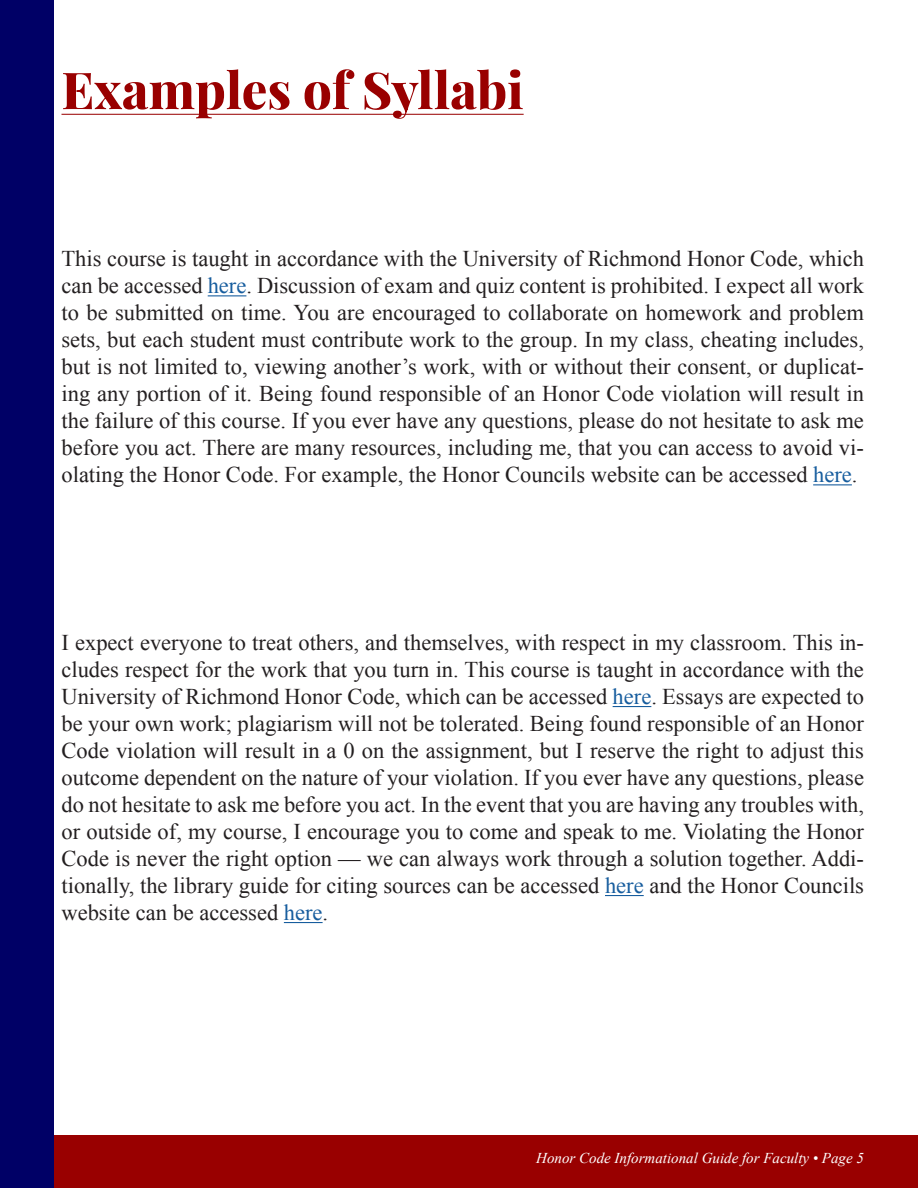
<style>
.page{position:relative;width:918px;height:1188px;background:#fff}
.page>*{position:absolute;margin:0;border:0;box-sizing:border-box;transform-origin:0 0}
.t1{font:800 51px "Playfair Display";color:#900}
.t2{font:22.5px/27px "Times New Roman";color:#231f20;text-align:justify}
.t3{font:italic 15px "Times New Roman";color:#fff}
.s1{color:#175d9e}
</style>
<div class="page">
<div style="left:54px;top:1136px;width:864px;height:52px;background:#900"></div>
<div style="left:0;top:0;width:54px;height:1188px;background:#006"></div>
<hr style="left:62px;top:114px;width:462px;height:1px;background:#900">
<hr style="left:208px;top:295px;width:38px;height:1px;background:#175d9e">
<hr style="left:813px;top:484px;width:39px;height:1px;background:#175d9e">
<hr style="left:613px;top:706px;width:38px;height:1px;background:#175d9e">
<hr style="left:605px;top:895px;width:39px;height:1px;background:#175d9e">
<hr style="left:284px;top:922px;width:39px;height:1px;background:#175d9e">
<p class="t1" style="left:62px;top:50px;width:464px">Examples of Syllabi</p>
<p class="t2" style="left:62px;top:245px;width:804px">This course is taught in accordance with the University of Richmond Honor Code, which can be accessed <span class="s1">here</span>. Discussion of exam and quiz content is prohibited. I expect all work to be submitted on time. You are encouraged to collaborate on homework and problem sets, but each student must contribute work to the group. In my class, cheating includes, but is not limited to, viewing another’s work, with or without their consent, or duplicat&shy;ing any portion of it. Being found responsible of an Honor Code violation will result in the failure of this course. If you ever have any questions, please do not hesitate to ask me before you act. There are many resources, including me, that you can access to avoid vi&shy;olating the Honor Code. For example, the Honor Councils website can be accessed <span class="s1">here</span>.</p>
<p class="t2" style="left:62px;top:629px;width:804px">I expect everyone to treat others, and themselves, with respect in my classroom. This in&shy;cludes respect for the work that you turn in. This course is taught in accordance with the University of Richmond Honor Code, which can be accessed <span class="s1">here</span>. Essays are expected to be your own work; plagiarism will not be tolerated. Being found responsible of an Honor Code violation will result in a 0 on the assignment, but I reserve the right to adjust this outcome dependent on the nature of your violation. If you ever have any questions, please do not hesitate to ask me before you act. In the event that you are having any troubles with, or outside of, my course, I encourage you to come and speak to me. Violating the Honor Code is never the right option — we can always work through a solution together. Addi&shy;tionally, the library guide for citing sources can be accessed <span class="s1">here</span> and the Honor Councils website can be accessed <span class="s1">here</span>.</p>
<p class="t3" style="left:536px;top:1147px;width:329px">Honor Code Informational Guide for Faculty • Page 5</p>
</div>
